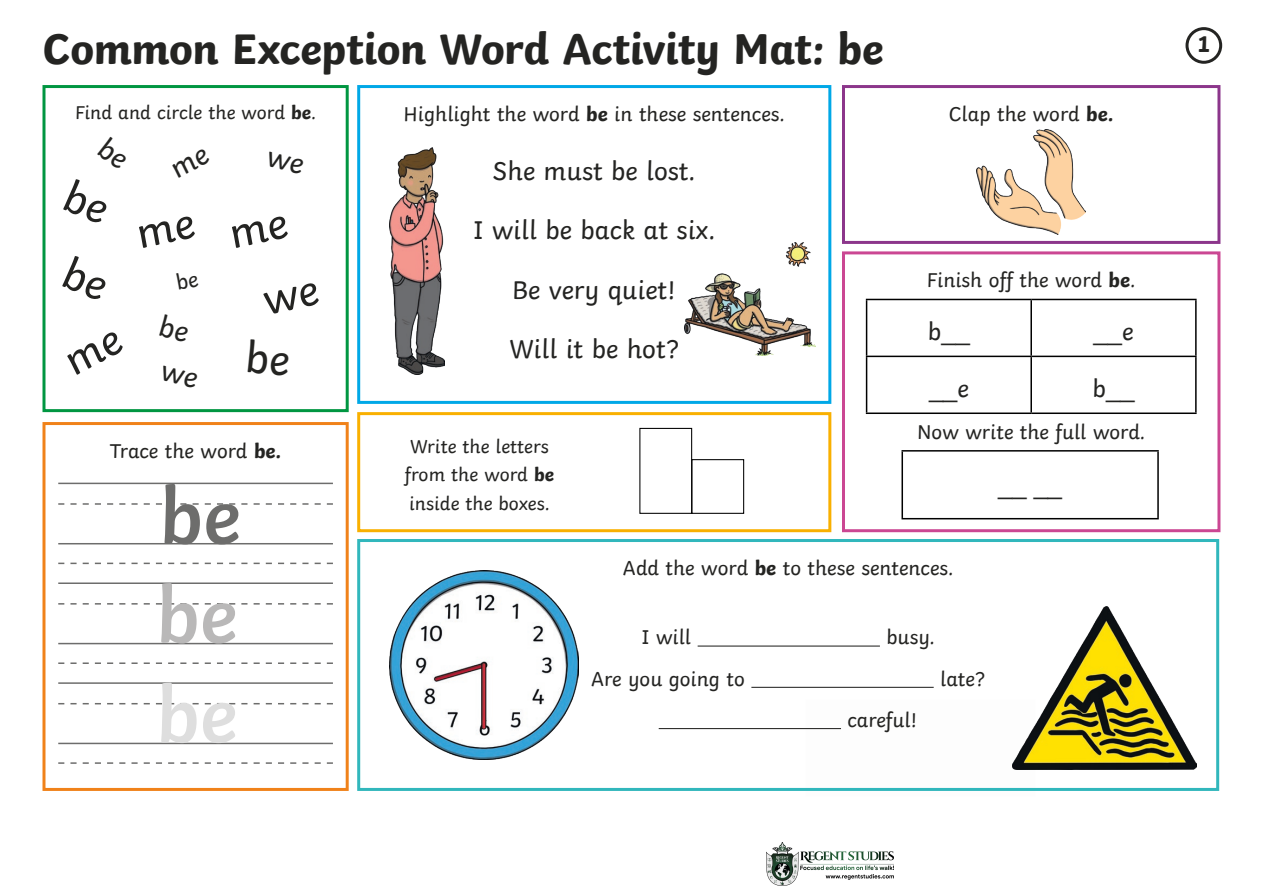
<style>
.page{position:relative;width:1263px;height:893px;background:#fff}
.page>*{position:absolute;margin:0;border:0;box-sizing:border-box;transform-origin:0 0}
.Underline{font:600 81px "Twinkl";color:#6d6d6c}
.Underline-2{font:600 81px "Twinkl";color:#b9b8b8}
.Underline-3{font:600 81px "Twinkl";color:#dedede}
.Heading{font:700 45px "Twinkl";letter-spacing:-.01em;color:#242422}
.Body_Copy{font:27px "Twinkl";color:#242422}
.Underline-4{font:25.5px "Arial";color:#242422}
.Mat_Number{font:700 24px "Twinkl";color:#242422}
.Body_Copy-2{font:21px "Twinkl";color:#242422}
.Underline-5{font:21px "Twinkl";color:#242422}
.Body_Copy-3{font:19.5px/28.5px "Twinkl";color:#242422}
.s1{font-weight:700}
.s2{font-family:"Twinkl"}
</style>
<div class="page">
<div style="left:357px;top:85px;width:474px;height:319px;border:3px solid #00a8e7"></div>
<div style="left:42px;top:422px;width:307px;height:369px;border:3px solid #f0821a"></div>
<div style="left:42px;top:85px;width:307px;height:327px;border:3px solid #009641"></div>
<hr style="left:698px;top:645px;width:182px;height:2px;background:#242422">
<hr style="left:751px;top:687px;width:183px;height:1px;background:#242422">
<hr style="left:659px;top:728px;width:182px;height:1px;background:#242422">
<div style="left:357px;top:539px;width:862px;height:252px;border:3px solid #31b7bc"></div>
<div style="left:842px;top:85px;width:378px;height:159px;border:3px solid #8c368b"></div>
<div style="left:842px;top:251px;width:378px;height:281px;border:3px solid #cb4793"></div>
<div style="left:1185px;top:27px;width:37px;height:37px;border:3px solid #242422;border-radius:50%"></div>
<div style="left:357px;top:412px;width:474px;height:120px;border:3px solid #f9b000"></div>
<img style="left:977px;top:129px;width:109px;height:106px">
<div style="left:639px;top:428px;width:53px;height:86px;border:1px solid #000"></div>
<div style="left:691px;top:459px;width:53px;height:55px;border:1px solid #000"></div>
<hr style="left:58px;top:543px;width:275px;height:1px;background:#6d6d6c">
<svg style="left:58px;top:503px;width:275px;height:2px"></svg>
<hr style="left:58px;top:483px;width:275px;height:1px;background:#6d6d6c">
<svg style="left:58px;top:563px;width:275px;height:1px"></svg>
<hr style="left:58px;top:643px;width:275px;height:1px;background:#6d6d6c">
<svg style="left:58px;top:603px;width:275px;height:2px"></svg>
<hr style="left:58px;top:582px;width:275px;height:2px;background:#6d6d6c">
<svg style="left:58px;top:662px;width:275px;height:2px"></svg>
<hr style="left:58px;top:743px;width:275px;height:1px;background:#6d6d6c">
<svg style="left:58px;top:703px;width:275px;height:1px"></svg>
<hr style="left:58px;top:682px;width:275px;height:2px;background:#6d6d6c">
<svg style="left:58px;top:762px;width:275px;height:2px"></svg>
<hr style="left:866px;top:299px;width:165px;height:1px;background:#000">
<hr style="left:866px;top:300px;width:1px;height:56px;background:#000">
<hr style="left:1031px;top:299px;width:165px;height:1px;background:#000">
<hr style="left:1030px;top:300px;width:2px;height:56px;background:#000">
<hr style="left:1195px;top:300px;width:1px;height:56px;background:#000">
<hr style="left:866px;top:356px;width:165px;height:1px;background:#000">
<hr style="left:866px;top:357px;width:1px;height:55px;background:#000">
<hr style="left:1031px;top:356px;width:165px;height:1px;background:#000">
<hr style="left:1030px;top:357px;width:2px;height:55px;background:#000">
<hr style="left:1195px;top:357px;width:1px;height:55px;background:#000">
<hr style="left:866px;top:412px;width:165px;height:2px;background:#000">
<hr style="left:1031px;top:412px;width:165px;height:2px;background:#000">
<hr style="left:901px;top:450px;width:258px;height:2px;background:#000">
<hr style="left:901px;top:452px;width:2px;height:66px;background:#000">
<hr style="left:1157px;top:452px;width:2px;height:66px;background:#000">
<hr style="left:901px;top:518px;width:258px;height:1px;background:#000">
<img style="left:389px;top:148px;width:55px;height:226px">
<img style="left:389px;top:570px;width:190px;height:189px">
<img style="left:684px;top:242px;width:131px;height:113px">
<img style="left:1012px;top:606px;width:184px;height:163px">
<img style="left:767px;top:842px;width:126px;height:44px">
<p class="Heading" style="left:42px;top:12px;width:842px">Common Exception Word Activity Mat: be</p>
<p class="Mat_Number" style="left:1196px;top:24px;width:16px">1</p>
<p class="Body_Copy-3" style="left:75px;top:97px;width:243px">Find and circle the word <span class="s1">be</span>.</p>
<p class="Underline-5" style="left:110px;top:434px;width:173px">Trace the word <span class="s1">be.</span></p>
<p class="Underline" style="left:159px;top:452px;width:83px">be</p>
<p class="Underline-2" style="left:156px;top:551px;width:83px">be</p>
<p class="Underline-3" style="left:156px;top:650px;width:83px">be</p>
<p class="Body_Copy-2" style="left:404px;top:98px;width:383px">Highlight the word <span class="s1">be</span> in these sentences.</p>
<p class="Body_Copy" style="left:493px;top:150px;width:204px">She must be lost.</p>
<p class="Body_Copy" style="left:473px;top:209px;width:244px">I will be back at six.</p>
<p class="Body_Copy" style="left:512px;top:269px;width:166px">Be very quiet!</p>
<p class="Body_Copy" style="left:509px;top:328px;width:171px">Will it be hot?</p>
<p class="Body_Copy-3" style="left:405px;top:430px;width:151px">Write the letters from the word <span class="s1">be </span>inside the boxes.</p>
<p class="Underline-5" style="left:949px;top:98px;width:166px">Clap the word <span class="s1">be.</span></p>
<p class="Body_Copy-2" style="left:927px;top:264px;width:210px">Finish off the word <span class="s1">be</span>.</p>
<p class="Underline-4" style="left:928px;top:313px;width:43px"><span class="s2">b</span>__</p>
<p class="Underline-4" style="left:1094px;top:313px;width:41px">__<span class="s2">e</span></p>
<p class="Underline-4" style="left:929px;top:370px;width:41px">__<span class="s2">e</span></p>
<p class="Underline-4" style="left:1092px;top:370px;width:43px"><span class="s2">b</span>__</p>
<p class="Body_Copy-2" style="left:917px;top:416px;width:230px">Now write the full word.</p>
<p class="Underline-4" style="left:998px;top:467px;width:65px">__ __</p>
<p class="Body_Copy-2" style="left:623px;top:551px;width:332px">Add the word <span class="s1">be</span> to these sentences.</p>
<p class="Body_Copy-2" style="left:641px;top:621px;width:51px">I will</p>
<p class="Body_Copy-2" style="left:886px;top:621px;width:50px">busy.</p>
<p class="Body_Copy-2" style="left:591px;top:662px;width:155px">Are you going to</p>
<p class="Body_Copy-2" style="left:940px;top:662px;width:47px">late?</p>
<p class="Body_Copy-2" style="left:847px;top:704px;width:72px">careful!</p>
</div>
